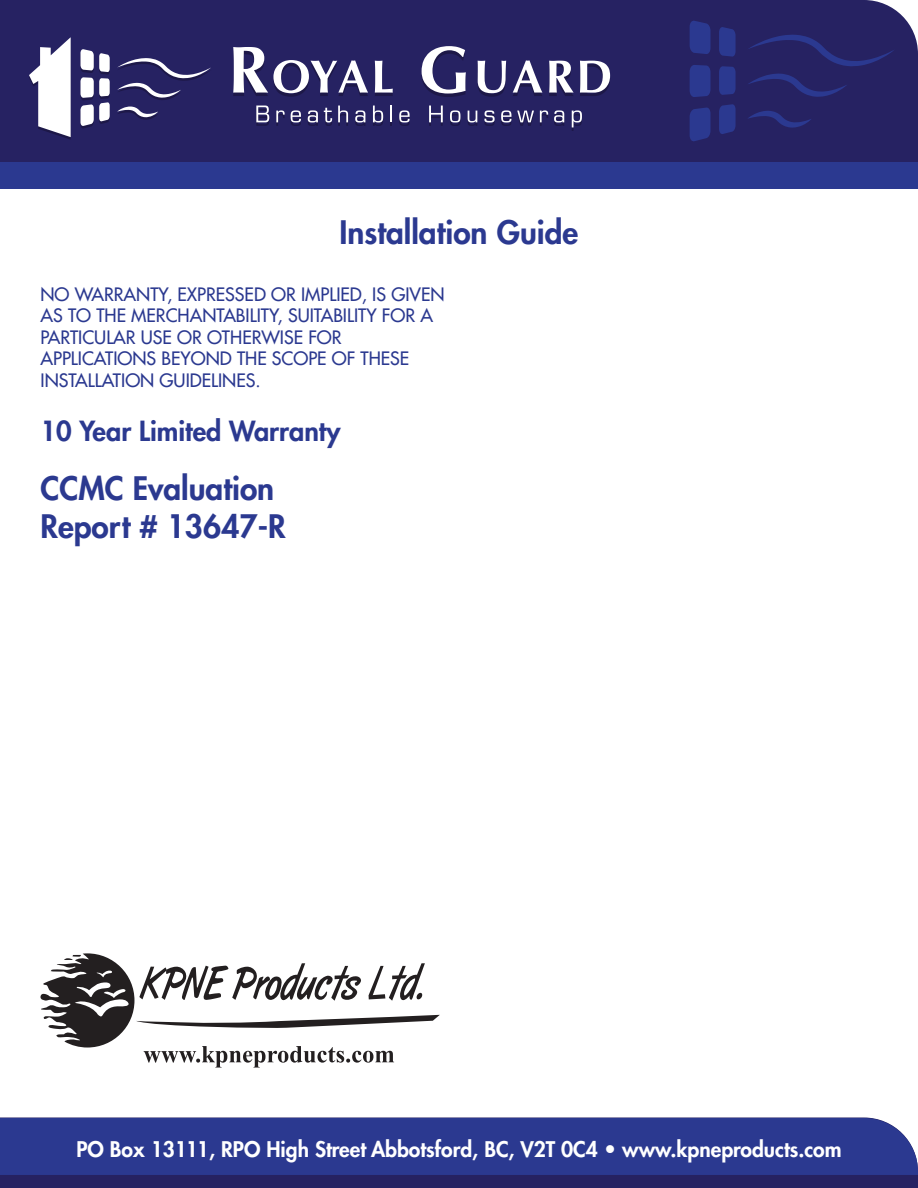
<style>
.page{position:relative;width:918px;height:1188px;background:#fff}
.page>*{position:absolute;margin:0;border:0;box-sizing:border-box;transform-origin:0 0}
.t1{font:800 31.5px/37.8px "Futura LT";color:#2b3990}
.t2{font:800 27px "Futura LT";color:#2b3990}
.t3{font:800 21px "Futura LT";color:#fff}
.t4{font:18px/21.6px "Futura LT";color:#2b3990}
</style>
<div class="page">
<svg style="left:40px;top:953px;width:400px;height:115px"></svg>
<div style="left:0;top:1175px;width:918px;height:13px;background:#262262"></div>
<div style="left:0;top:1118px;width:918px;height:57px;background:#2b3990"></div>
<div style="left:0;top:0;width:918px;height:162px;background:#262262"></div>
<div style="left:0;top:162px;width:918px;height:27px;background:#2b3990"></div>
<svg style="left:690px;top:20px;width:20px;height:34px"></svg>
<svg style="left:719px;top:27px;width:17px;height:30px"></svg>
<svg style="left:690px;top:65px;width:20px;height:32px"></svg>
<svg style="left:719px;top:66px;width:17px;height:29px"></svg>
<svg style="left:690px;top:107px;width:20px;height:35px"></svg>
<svg style="left:719px;top:104px;width:17px;height:31px"></svg>
<svg style="left:747px;top:34px;width:148px;height:33px;background:#262568"></svg>
<svg style="left:747px;top:73px;width:101px;height:24px;background:#26266a"></svg>
<svg style="left:747px;top:111px;width:65px;height:17px"></svg>
<svg style="left:233px;top:47px;width:135px;height:50px"></svg>
<svg style="left:375px;top:61px;width:18px;height:35px"></svg>
<svg style="left:422px;top:46px;width:44px;height:51px"></svg>
<svg style="left:478px;top:61px;width:28px;height:36px"></svg>
<svg style="left:513px;top:60px;width:29px;height:36px"></svg>
<svg style="left:549px;top:61px;width:25px;height:35px"></svg>
<svg style="left:580px;top:61px;width:30px;height:35px"></svg>
<svg style="left:256px;top:106px;width:13px;height:20px"></svg>
<svg style="left:276px;top:110px;width:9px;height:16px"></svg>
<svg style="left:291px;top:110px;width:10px;height:16px"></svg>
<svg style="left:308px;top:110px;width:10px;height:16px"></svg>
<svg style="left:324px;top:108px;width:8px;height:18px"></svg>
<svg style="left:338px;top:106px;width:10px;height:20px"></svg>
<svg style="left:355px;top:110px;width:10px;height:16px"></svg>
<svg style="left:373px;top:106px;width:10px;height:20px"></svg>
<svg style="left:390px;top:106px;width:2px;height:20px"></svg>
<svg style="left:399px;top:110px;width:11px;height:16px"></svg>
<svg style="left:429px;top:106px;width:14px;height:20px"></svg>
<svg style="left:450px;top:110px;width:10px;height:16px"></svg>
<svg style="left:468px;top:111px;width:9px;height:15px"></svg>
<svg style="left:484px;top:110px;width:11px;height:16px"></svg>
<svg style="left:501px;top:110px;width:10px;height:16px"></svg>
<svg style="left:517px;top:111px;width:17px;height:15px"></svg>
<svg style="left:540px;top:110px;width:8px;height:16px"></svg>
<svg style="left:554px;top:110px;width:10px;height:16px"></svg>
<svg style="left:572px;top:110px;width:10px;height:21px"></svg>
<svg style="left:29px;top:37px;width:42px;height:103px"></svg>
<svg style="left:80px;top:49px;width:30px;height:80px"></svg>
<svg style="left:117px;top:58px;width:94px;height:42px;background:#3f3b72"></svg>
<svg style="left:117px;top:106px;width:41px;height:14px"></svg>
<h1 class="t1" style="left:340px;top:213px;width:240px">Installation Guide</h1>
<p class="t4" style="left:40px;top:283px;width:406px">NO WARRANTY, EXPRESSED OR IMPLIED, IS GIVEN AS TO THE MERCHANTABILITY, SUITABILITY FOR A PARTICULAR USE OR OTHERWISE FOR APPLICATIONS BEYOND THE SCOPE OF THESE INSTALLATION GUIDELINES.</p>
<h2 class="t2" style="left:40px;top:413px;width:301px">10 Year Limited Warranty</h2>
<h1 class="t1" style="left:40px;top:469px;width:247px">CCMC Evaluation<br>Report # 13647-R</h1>
<p class="t3" style="left:76px;top:1136px;width:767px">PO Box 13111, RPO High Street Abbotsford, BC, V2T 0C4 • www.kpneproducts.com</p>
</div>
